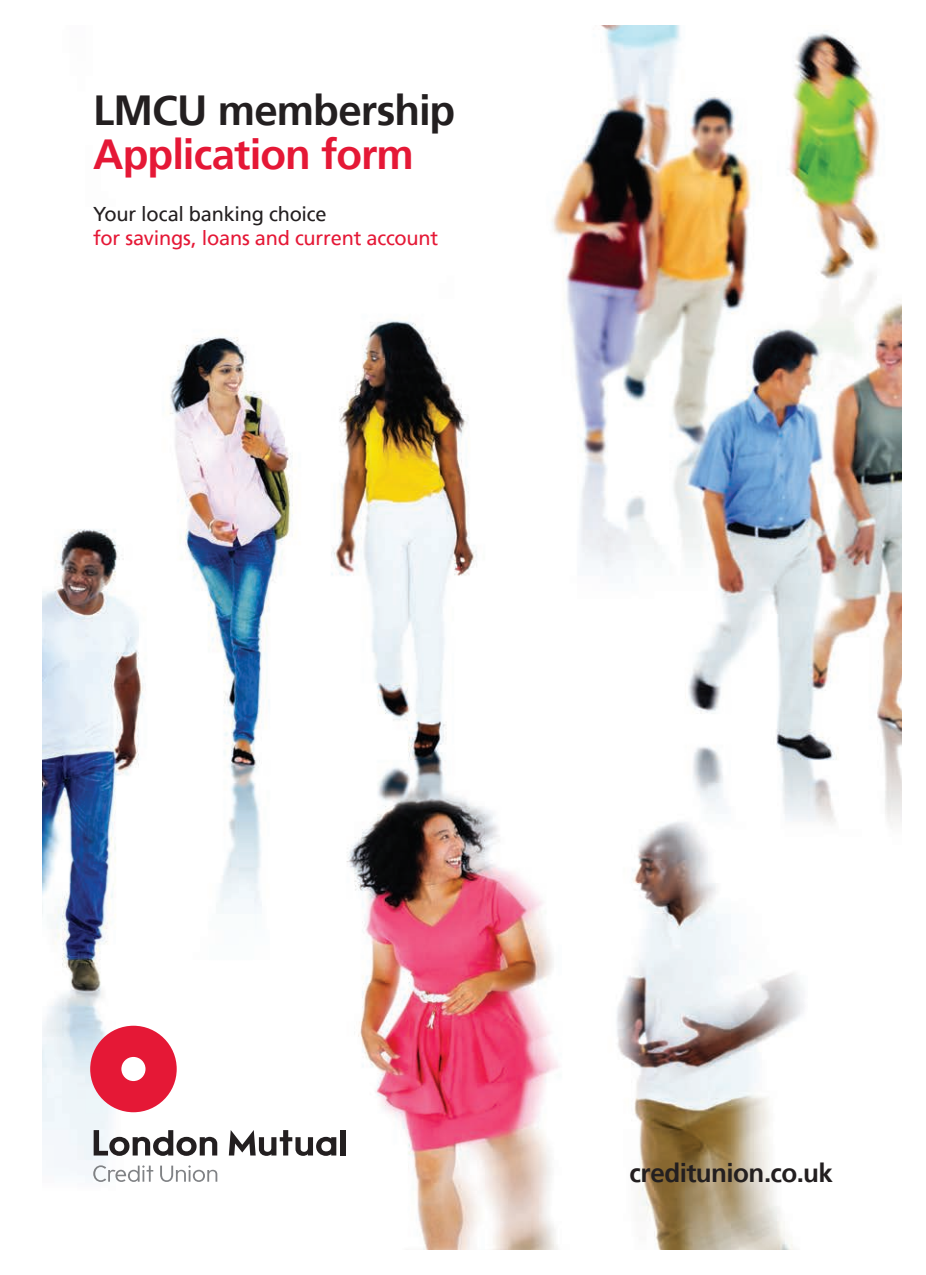
<style>
.page{position:relative;width:926px;height:1275px;background:#fff}
.page>*{position:absolute;margin:0;border:0;box-sizing:border-box;transform-origin:0 0}
.t1{font:700 42px "Frutiger 65";letter-spacing:-.02em;color:#e51836}
.t2{font:700 42px "Frutiger 65";letter-spacing:-.02em;color:#231f20}
.t3{font:700 26px "Frutiger 65";letter-spacing:-.02em;color:#231f20}
.t4{font:20px "Frutiger";letter-spacing:-.01em;color:#e51836}
.t5{font:20px "Frutiger";letter-spacing:-.015em;color:#231f20}
</style>
<div class="page">
<img style="left:42px;top:25px;width:859px;height:1225px">
<svg style="left:94px;top:1130px;width:123px;height:25px"></svg>
<svg style="left:229px;top:1130px;width:107px;height:25px"></svg>
<div style="left:340px;top:1130px;width:5px;height:25px;background:#231f20"></div>
<svg style="left:93px;top:1165px;width:60px;height:17px"></svg>
<svg style="left:160px;top:1165px;width:57px;height:17px"></svg>
<svg style="left:90px;top:1025px;width:87px;height:87px"></svg>
<hr style="left:896px;top:41px;width:30px;height:2px;background:#fff">
<hr style="left:896px;top:1231px;width:30px;height:3px;background:#fff">
<hr style="left:41px;top:0;width:2px;height:30px;background:#fff">
<hr style="left:41px;top:1245px;width:2px;height:30px;background:#fff">
<hr style="left:883px;top:0;width:2px;height:30px;background:#fff">
<hr style="left:883px;top:1245px;width:2px;height:30px;background:#fff">
<h1 class="t2" style="left:93px;top:85px;width:364px">LMCU membership</h1>
<h1 class="t1" style="left:93px;top:129px;width:322px">Application form</h1>
<p class="t5" style="left:93px;top:203px;width:235px">Your local banking choice</p>
<p class="t4" style="left:93px;top:227px;width:347px">for savings, loans and current account</p>
<h2 class="t3" style="left:629px;top:1157px;width:205px">creditunion.co.uk</h2>
</div>
